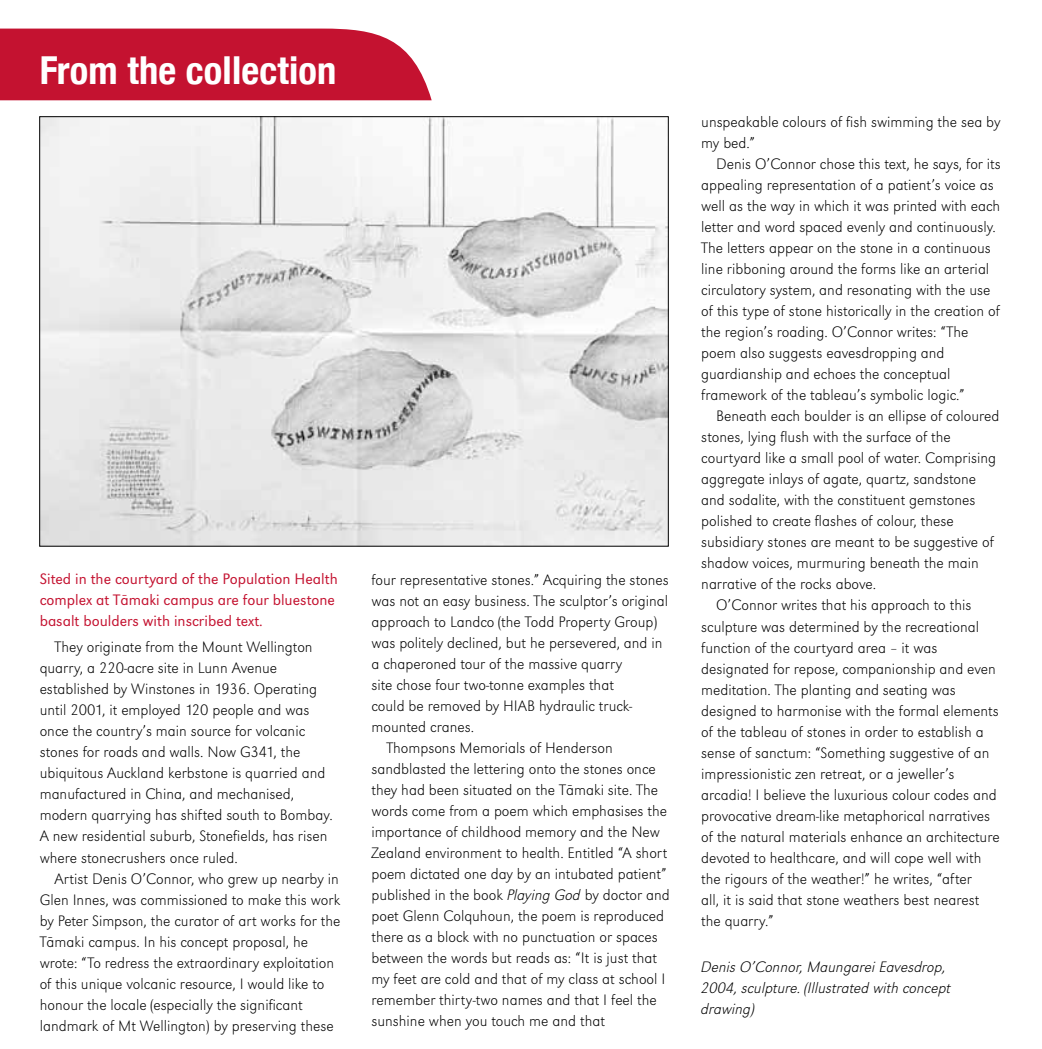
<style>
.page{position:relative;width:1042px;height:1049px;background:#fff}
.page>*{position:absolute;margin:0;border:0;box-sizing:border-box;transform-origin:0 0}
.t1{font:700 condensed 38.5px "Helvetica Neue";color:#fff}
.t2{font:15.75px/21px "Grot Macron Extra Lt";color:#000}
.t3{font:300 15.75px/21px "Grot Macron";color:#c41230}
.t4{font:15.75px/21px "Grot Macron Extra Lt Ita";color:#000}
.s1{font-family:"Grot Macron Extra Lt Ita"}
</style>
<div class="page">
<div style="left:0;top:29px;width:432px;height:71px;background:#c41230"></div>
<img style="left:41px;top:118px;width:625px;height:426px">
<h1 class="t1" style="left:40px;top:47px;width:298px">From the collection</h1>
<p class="t3" style="left:40px;top:568px;width:300px">Sited in the courtyard of the Population H ealth complex at Tāmaki campus are four bluestone basalt boulders with inscribed text.</p>
<p class="t2" style="left:40px;top:636px;width:294px;text-indent:15px">They originate from the Mount Wellington quarry, a 220-acre site in Lunn Avenue established by Winstones in 1936. Operating until 2001, it employed 120 people and was once the country’s main source for volcanic stones for roads and walls. Now G341, the ubiquitous Auckland kerbstone is quarried and manufactured in China, and mechanised, modern quarrying has shifted south to Bombay.<br>A new residential suburb, Stonefields, has risen where stonecrushers once ruled.</p>
<p class="t2" style="left:40px;top:867px;width:302px;text-indent:15px">Artist Denis O’Connor, who grew up nearby in Glen Innes, was commissioned to make this work by Peter Simpson, the curator of art works for the Tāmaki campus. In his concept proposal, he wrote: “To redress the extraordinary exploitation of this unique volcanic resource, I would like to honour the locale (especially the significant landmark of Mt Wellington) by preserving these</p>
<p class="t2" style="left:371px;top:568px;width:299px">four representative stones.” Acquiring the stones</p>
<p class="t2" style="left:371px;top:589px;width:298px">was not an easy business. The sculptor’s original</p>
<p class="t2" style="left:371px;top:610px;width:287px">approach to Landco (the Todd Property Group)</p>
<p class="t2" style="left:371px;top:631px;width:293px">was politely declined, but he persevered, and in</p>
<p class="t2" style="left:371px;top:652px;width:252px">a chaperoned tour of the massive quarry</p>
<p class="t2" style="left:371px;top:673px;width:244px">site chose four two-tonne examples that</p>
<p class="t2" style="left:371px;top:694px;width:262px">could be removed by HIAB hydraulic truck-</p>
<p class="t2" style="left:371px;top:715px;width:104px">mounted cranes.</p>
<p class="t2" style="left:386px;top:736px;width:228px">Thompsons Memorials of Henderson</p>
<p class="t2" style="left:371px;top:757px;width:286px">sandblasted the lettering onto the stones once</p>
<p class="t2" style="left:371px;top:778px;width:288px">they had been situated on the Tāmaki site. The</p>
<p class="t2" style="left:371px;top:799px;width:297px">words come from a poem which emphasises the</p>
<p class="t2" style="left:371px;top:820px;width:290px">importance of childhood memory and the New</p>
<p class="t2" style="left:371px;top:841px;width:297px">Zealand environment to health. Entitled “A short</p>
<p class="t2" style="left:371px;top:862px;width:297px">poem dictated one day by an intubated patient”</p>
<p class="t2" style="left:371px;top:883px;width:300px">published in the book <span class="s1">Playing God</span> by doctor and</p>
<p class="t2" style="left:371px;top:904px;width:294px">poet Glenn Colquhoun, the poem is reproduced</p>
<p class="t2" style="left:371px;top:925px;width:288px">there as a block with no punctuation or spaces</p>
<p class="t2" style="left:371px;top:946px;width:287px">between the words but reads as: “It is just that</p>
<p class="t2" style="left:371px;top:967px;width:295px">my feet are cold and that of my class at school I</p>
<p class="t2" style="left:371px;top:988px;width:287px">remember thirty-two names and that I feel the</p>
<p class="t2" style="left:371px;top:1009px;width:235px">sunshine when you touch me and that</p>
<p class="t2" style="left:701px;top:112px;width:301px">unspeakable colours of fish swimming the sea by my bed.”</p>
<p class="t2" style="left:701px;top:153px;width:301px;text-indent:15px">Denis O’Connor chose this text, he says, for its appealing representation of a patient’s voice as well as the way in which it was printed with each letter and word spaced evenly and continuously.<br>The letters appear on the stone in a continuous line ribboning around the forms like an arterial circulatory system, and resonating with the use of this type of stone historically in the creation of the region’s roading. O’Connor writes: “The poem also suggests eavesdropping and guardianship and echoes the conceptual framework of the tableau’s symbolic logic.”</p>
<p class="t2" style="left:716px;top:405px;width:285px">Beneath each boulder is an ellipse of coloured</p>
<p class="t2" style="left:701px;top:426px;width:251px">stones, lying flush with the surface of the</p>
<p class="t2" style="left:701px;top:447px;width:296px">courtyard like a small pool of water. Comprising</p>
<p class="t2" style="left:701px;top:468px;width:276px">aggregate inlays of agate, quartz, sandstone</p>
<p class="t2" style="left:701px;top:489px;width:276px">and sodalite, with the constituent gemstones</p>
<p class="t2" style="left:701px;top:510px;width:254px">polished to create flashes of colour, these</p>
<p class="t2" style="left:701px;top:531px;width:294px">subsidiary stones are meant to be suggestive of</p>
<p class="t2" style="left:701px;top:552px;width:279px">shadow voices, murmuring beneath the main</p>
<p class="t2" style="left:701px;top:573px;width:176px">narrative of the rocks above.</p>
<p class="t2" style="left:716px;top:594px;width:257px">O’Connor writes that his approach to this</p>
<p class="t2" style="left:701px;top:615px;width:279px">sculpture was determined by the recreational</p>
<p class="t2" style="left:701px;top:636px;width:237px">function of the courtyard area – it was</p>
<p class="t2" style="left:701px;top:657px;width:296px">designated for repose, companionship and even</p>
<p class="t2" style="left:701px;top:678px;width:256px">meditation. The planting and seating was</p>
<p class="t2" style="left:701px;top:699px;width:299px">designed to harmonise with the formal elements</p>
<p class="t2" style="left:701px;top:720px;width:284px">of the tableau of stones in order to establish a</p>
<p class="t2" style="left:701px;top:741px;width:290px">sense of sanctum: “Something suggestive of an</p>
<p class="t2" style="left:701px;top:762px;width:255px">impressionistic zen retreat, or a jeweller’s</p>
<p class="t2" style="left:701px;top:783px;width:297px">arcadia! I believe the luxurious colour codes and</p>
<p class="t2" style="left:701px;top:804px;width:290px">provocative dream-like metaphorical narratives</p>
<p class="t2" style="left:701px;top:825px;width:300px">of the natural materials enhance an architecture</p>
<p class="t2" style="left:701px;top:846px;width:282px">devoted to healthcare, and will cope well with</p>
<p class="t2" style="left:701px;top:867px;width:272px">the rigours of the weather!” he writes, “after</p>
<p class="t2" style="left:701px;top:888px;width:280px">all, it is said that stone weathers best nearest</p>
<p class="t2" style="left:701px;top:909px;width:74px">the quarry.”</p>
<p class="t4" style="left:701px;top:955px;width:251px">Denis O’Connor, Maungarei Eavesdrop,<br>2004, sculpture. (Illustrated with concept drawing)</p>
</div>
